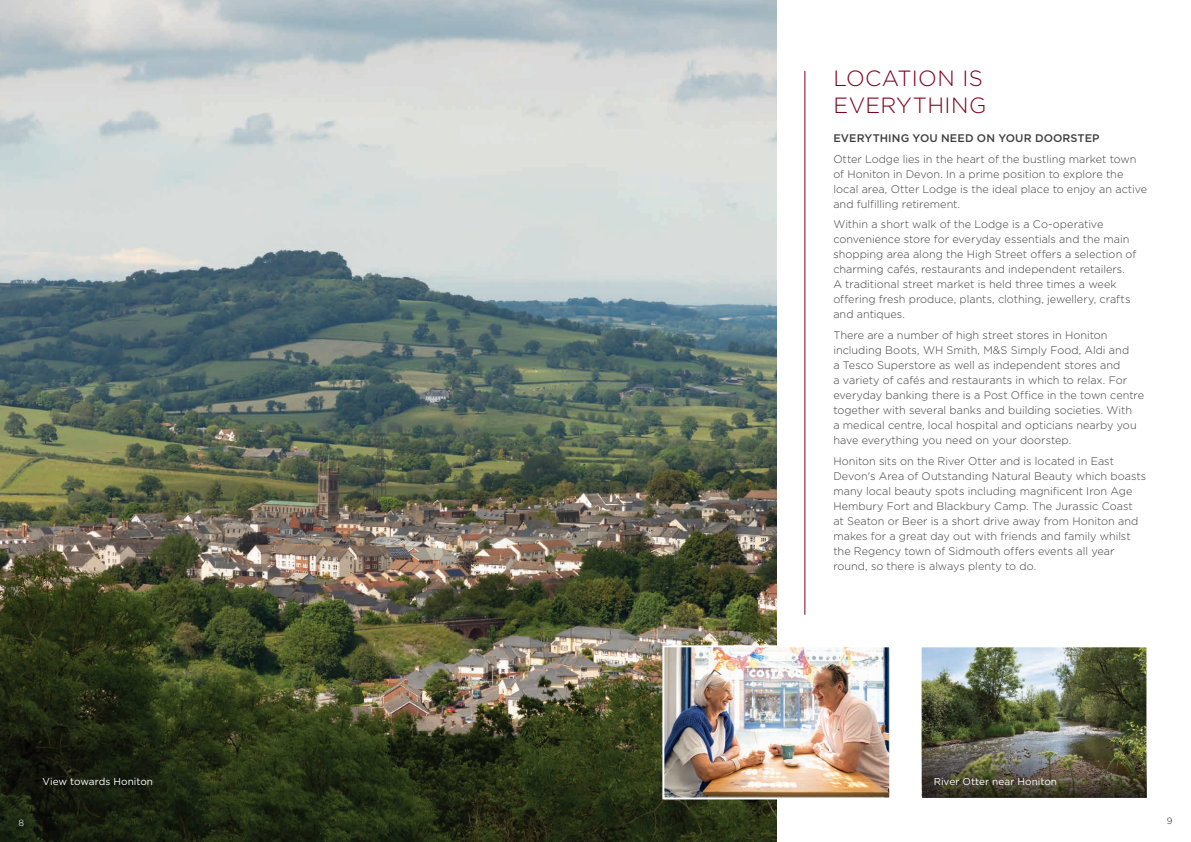
<style>
.page{position:relative;width:1191px;height:842px;background:#fff}
.page>*{position:absolute;margin:0;border:0;box-sizing:border-box;transform-origin:0 0}
.Headings_-_RED{font:300 22px/26.4px "Gotham";letter-spacing:.015em;color:#7f0120}
.Body_copy_black{font:300 11px/15px "Gotham";color:#3e3e3f}
.Intro_subhead{font:500 11px "Gotham";letter-spacing:.01em;color:#3e3e3f}
.Plot_locator_floor_labels{font:10px "Gotham";letter-spacing:.005em;color:#fff}
.t1{font:300 9px "Gotham";color:#fff}
.t2{font:300 9px "Gotham";color:#231f20}
</style>
<div class="page">
<img style="left:922px;top:648px;width:223px;height:99px">
<div style="left:919px;top:645px;width:229px;height:154px;border:2px solid #fff"></div>
<img style="left:921px;top:747px;width:225px;height:50px">
<img style="left:0;top:0;width:776px;height:842px">
<hr style="left:804px;top:71px;width:1px;height:544px;background:#7f0120">
<img style="left:665px;top:648px;width:223px;height:148px">
<div style="left:662px;top:645px;width:229px;height:154px;border:2px solid #fff"></div>
<p class="Headings_-_RED" style="left:833px;top:65px;width:154px">LOCATION IS<br>EVERYTHING</p>
<p class="Intro_subhead" style="left:833px;top:131px;width:268px">EVERYTHING YOU NEED ON YOUR DOORSTEP</p>
<p class="Body_copy_black" style="left:833px;top:151px;width:315px">Otter Lodge lies in the heart of the bustling market town of Honiton in Devon. In a prime position to explore the local area, Otter Lodge is the ideal place to enjoy an active and fulfilling retirement.</p>
<p class="Body_copy_black" style="left:833px;top:217px;width:304px">Within a short walk of the Lodge is a Co-operative convenience store for everyday essentials and the main shopping area along the High Street offers a selection of charming cafés, restaurants and independent retailers.<br>A traditional street market is held three times a week offering fresh produce, plants, clothing, jewellery, crafts and antiques.</p>
<p class="Body_copy_black" style="left:833px;top:327px;width:312px">There are a number of high street stores in Honiton including Boots, WH Smith, M&amp;S Simply Food, Aldi and<br>a Tesco Superstore as well as independent stores and<br>a variety of cafés and restaurants in which to relax. For everyday banking there is a Post Office in the town centre together with several banks and building societies. With<br>a medical centre, local hospital and opticians nearby you have everything you need on your doorstep.</p>
<p class="Body_copy_black" style="left:833px;top:453px;width:314px">Honiton sits on the River Otter and is located in East Devon's Area of Outstanding Natural Beauty which boasts many local beauty spots including magnificent Iron Age Hembury Fort and Blackbury Camp. The Jurassic Coast<br>at Seaton or Beer is a short drive away from Honiton and makes for a great day out with friends and family whilst the Regency town of Sidmouth offers events all year round, so there is always plenty to do.</p>
<p class="Plot_locator_floor_labels" style="left:43px;top:775px;width:112px">View towards Honiton</p>
<p class="Plot_locator_floor_labels" style="left:933px;top:775px;width:125px">River Otter near Honiton</p>
<p class="t1" style="left:18px;top:817px;width:7px">8</p>
<p class="t2" style="left:1166px;top:815px;width:7px">9</p>
</div>
